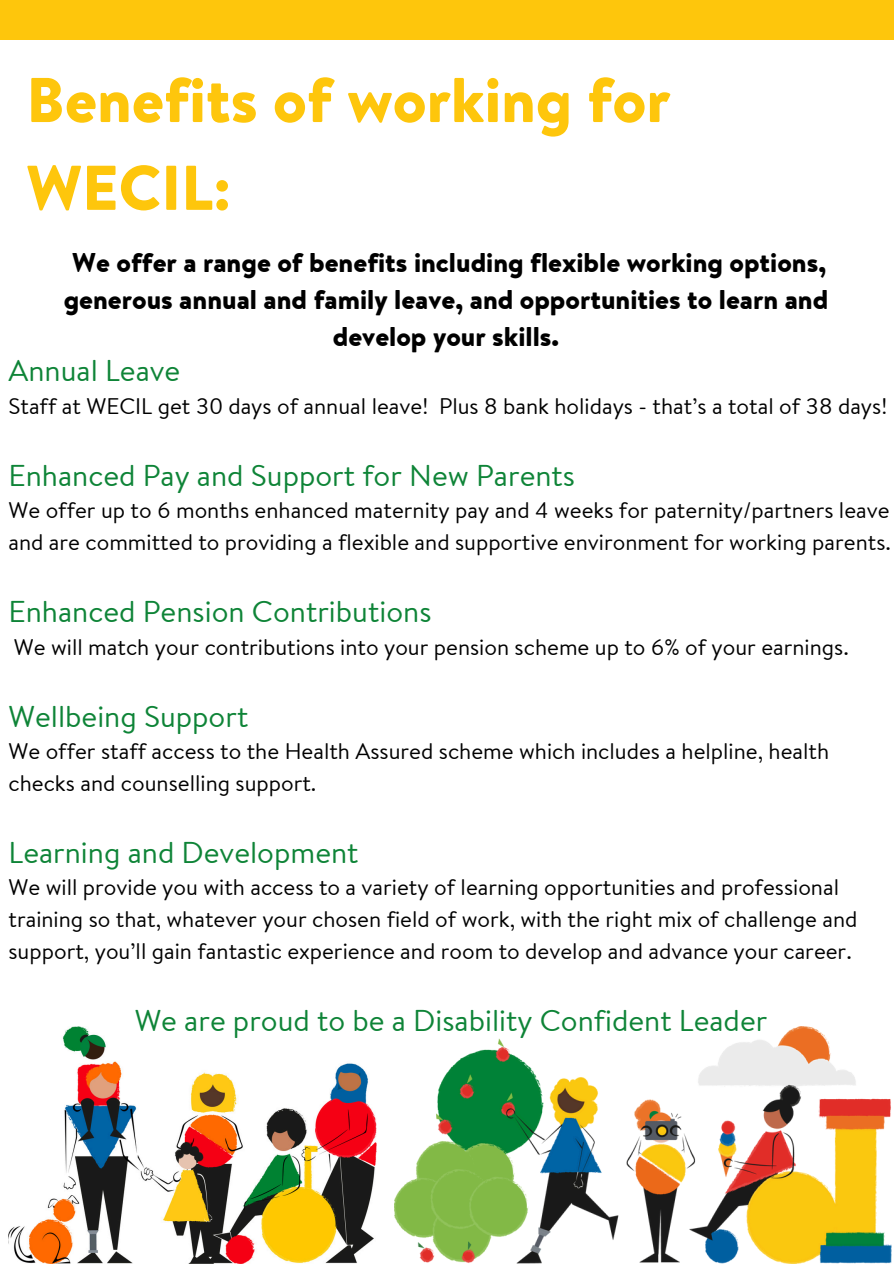
<style>
.page{position:relative;width:894px;height:1264px;background:#fff}
.page>*{position:absolute;margin:0;border:0;box-sizing:border-box;transform-origin:0 0}
.t1{font:900 63px/87.8px "Brandon Text Office";color:#fec60c}
.t2{font:30px "Brandon Text Office";color:#0e8437}
.t3{font:900 27px/37.2px "Brandon Text Office";color:#000;text-align:center}
.t4{font:22.5px/31.5px "Brandon Text Office";color:#000}
</style>
<div class="page">
<div style="left:0;top:0;width:893px;height:40px;background:#fec60c"></div>
<img style="left:394px;top:1026px;width:497px;height:237px">
<img style="left:9px;top:1026px;width:367px;height:237px">
<p class="t1" style="left:26px;top:55px;width:645px">Benefits of working for<br>WECIL:</p>
<p class="t3" style="left:64px;top:243px;width:766px">We offer a range of benefits including flexible working options, generous annual and family leave, and opportunities to learn and develop your skills.</p>
<p class="t2" style="left:9px;top:349px;width:173px">Annual Leave</p>
<p class="t4" style="left:9px;top:389px;width:879px">Staff at WECIL get 30 days of annual leave! Plus 8 bank holidays - that’s a total of 38 days!</p>
<p class="t2" style="left:9px;top:454px;width:568px">Enhanced Pay and Support for New Parents</p>
<p class="t4" style="left:9px;top:494px;width:883px">We offer up to 6 months enhanced maternity pay and 4 weeks for paternity/partners leave and are committed to providing a flexible and supportive environment for working parents.</p>
<p class="t2" style="left:9px;top:590px;width:424px">Enhanced Pension Contributions</p>
<p class="t4" style="left:14px;top:630px;width:836px">We will match your contributions into your pension scheme up to 6% of your earnings.</p>
<p class="t2" style="left:9px;top:694px;width:241px">Wellbeing Support</p>
<p class="t4" style="left:9px;top:735px;width:822px">We offer staff access to the Health Assured scheme which includes a helpline, health checks and counselling support.</p>
<p class="t2" style="left:9px;top:830px;width:351px">Learning and Development</p>
<p class="t4" style="left:9px;top:871px;width:850px">We will provide you with access to a variety of learning opportunities and professional training so that, whatever your chosen field of work, with the right mix of challenge and support, you’ll gain fantastic experience and room to develop and advance your career.</p>
<h2 class="t2" style="left:135px;top:998px;width:634px">We are proud to be a Disability Confident Leader</h2>
</div>
